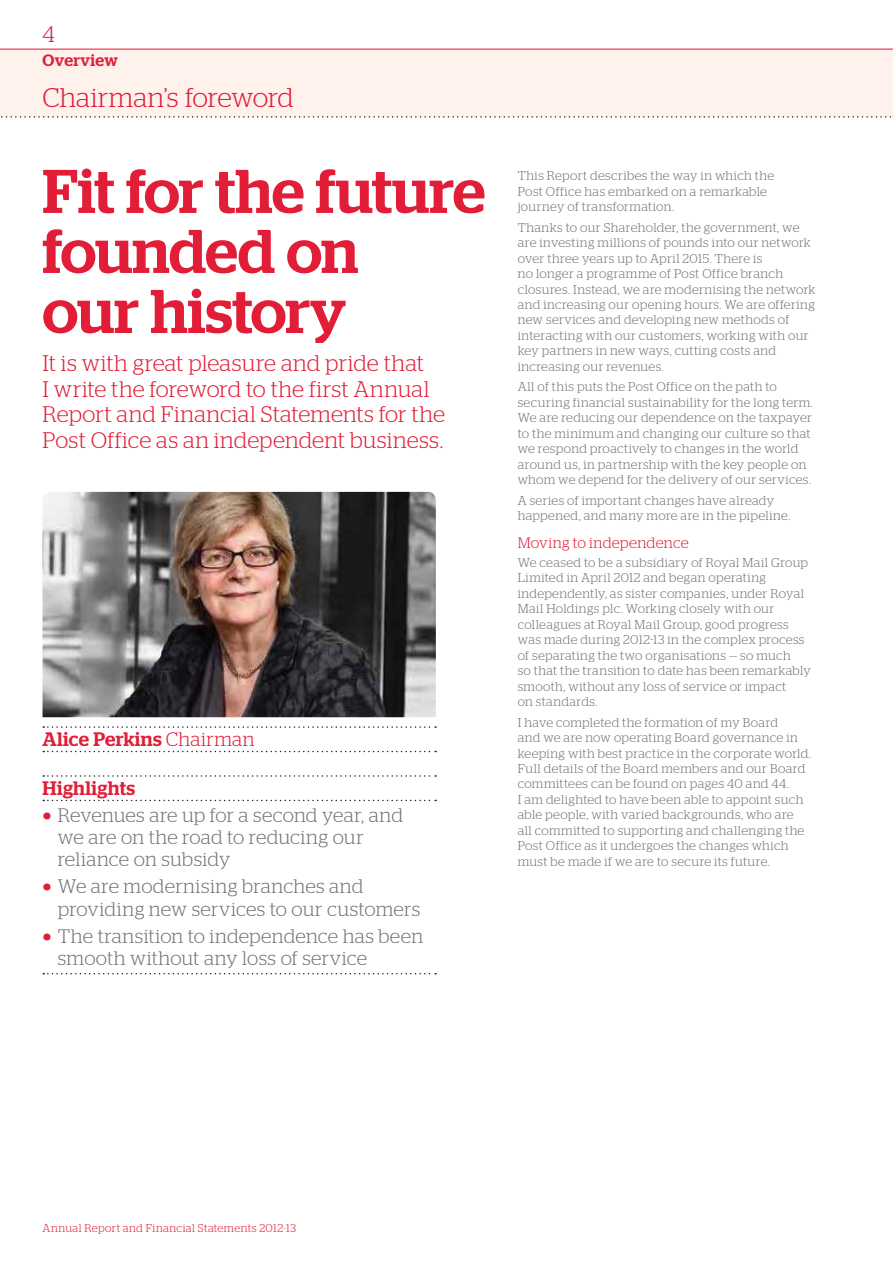
<style>
.page{position:relative;width:893px;height:1263px;background:#fff}
.page>*{position:absolute;margin:0;border:0;box-sizing:border-box;transform-origin:0 0}
.t1{font:500 61.5px/60px "Stag";letter-spacing:-.015em;color:#e21d37}
.t2{font:300 27px "Stag";color:#e21d37}
.t3{font:300 22.5px/25.5px "Stag";letter-spacing:.01em;color:#e21d37}
.t4{font:300 19.5px/22.2px "Stag";letter-spacing:.01em;color:#717376}
.t5{font:500 19.5px "Stag";letter-spacing:.02em;color:#e21d37}
.t6{font:500 16.5px "Stag";letter-spacing:.025em;color:#e21d37}
.t7{font:300 15px "Stag";letter-spacing:.01em;color:#e21d37}
.t8{font:300 12.75px/15.5px "Stag";letter-spacing:.03em;color:#717376}
.t9{font:300 11.25px "Stag";letter-spacing:.035em;color:#e21d37}
.s1{font-weight:300}
.s2{font-size:30px;color:#e21d37}
</style>
<div class="page">
<div style="left:0;top:49px;width:893px;height:68px;background:#fff1ec"></div>
<svg style="left:1px;top:116px;width:891px;height:2px"></svg>
<hr style="left:0;top:49px;width:893px;height:1px;background:#e21d37">
<svg style="left:43px;top:726px;width:393px;height:2px"></svg>
<svg style="left:43px;top:751px;width:393px;height:1px"></svg>
<svg style="left:43px;top:775px;width:393px;height:2px"></svg>
<svg style="left:43px;top:800px;width:393px;height:1px"></svg>
<svg style="left:43px;top:973px;width:393px;height:1px"></svg>
<img style="left:43px;top:492px;width:393px;height:225px">
<h3 class="t3" style="left:43px;top:24px;width:14px">4</h3>
<p class="t6" style="left:43px;top:54px;width:77px">Overview</p>
<h2 class="t2" style="left:43px;top:88px;width:253px">Chairman’s foreword</h2>
<h1 class="t1" style="left:43px;top:168px;width:444px">Fit for the future founded on<br>our history</h1>
<h3 class="t3" style="left:42px;top:353px;width:404px">It is with great pleasure and pride that<br>I write the foreword to the first Annual Report and Financial Statements for the Post Office as an independent business.</h3>
<h3 class="t5" style="left:43px;top:732px;width:213px">Alice Perkins <span class="s1">Chairman</span></h3>
<h3 class="t5" style="left:43px;top:781px;width:94px">Highlights</h3>
<h3 class="t4" style="left:58px;top:806px;width:347px;text-indent:-15px"><span class="s2">•</span> Revenues are up for a second year, and we are on the road to reducing our reliance on subsidy</h3>
<h3 class="t4" style="left:58px;top:878px;width:364px;text-indent:-15px"><span class="s2">•</span> We are modernising branches and providing new services to our customers</h3>
<h3 class="t4" style="left:58px;top:927px;width:367px;text-indent:-15px"><span class="s2">•</span> The transition to independence has been smooth without any loss of service</h3>
<p class="t8" style="left:518px;top:169px;width:258px">This Report describes the way in which the<br>Post Office has embarked on a remarkable journey of transformation.</p>
<p class="t8" style="left:518px;top:221px;width:299px">Thanks to our Shareholder, the government, we are investing millions of pounds into our network over three years up to April 2015. There is<br>no longer a programme of Post Office branch closures. Instead, we are modernising the network and increasing our opening hours. We are offering new services and developing new methods of interacting with our customers, working with our key partners in new ways, cutting costs and increasing our revenues.</p>
<p class="t8" style="left:518px;top:381px;width:297px">All of this puts the Post Office on the path to securing financial sustainability for the long term.<br>We are reducing our dependence on the taxpayer to the minimum and changing our culture so that we respond proactively to changes in the world around us, in partnership with the key people on whom we depend for the delivery of our services.</p>
<p class="t8" style="left:518px;top:494px;width:274px">A series of important changes have already happened, and many more are in the pipeline.</p>
<p class="t7" style="left:518px;top:537px;width:173px">Moving to independence</p>
<p class="t8" style="left:518px;top:556px;width:295px">We ceased to be a subsidiary of Royal Mail Group Limited in April 2012 and began operating independently, as sister companies, under Royal Mail Holdings plc. Working closely with our colleagues at Royal Mail Group, good progress was made during 2012-13 in the complex process of separating the two organisations — so much<br>so that the transition to date has been remarkably smooth, without any loss of service or impact<br>on standards.</p>
<p class="t8" style="left:518px;top:716px;width:295px">I have completed the formation of my Board<br>and we are now operating Board governance in keeping with best practice in the corporate world.<br>Full details of the Board members and our Board committees can be found on pages 40 and 44.<br>I am delighted to have been able to appoint such able people, with varied backgrounds, who are all committed to supporting and challenging the Post Office as it undergoes the changes which must be made if we are to secure its future.</p>
<p class="t9" style="left:43px;top:1223px;width:255px">Annual Report and Financial Statements 2012-13</p>
</div>
